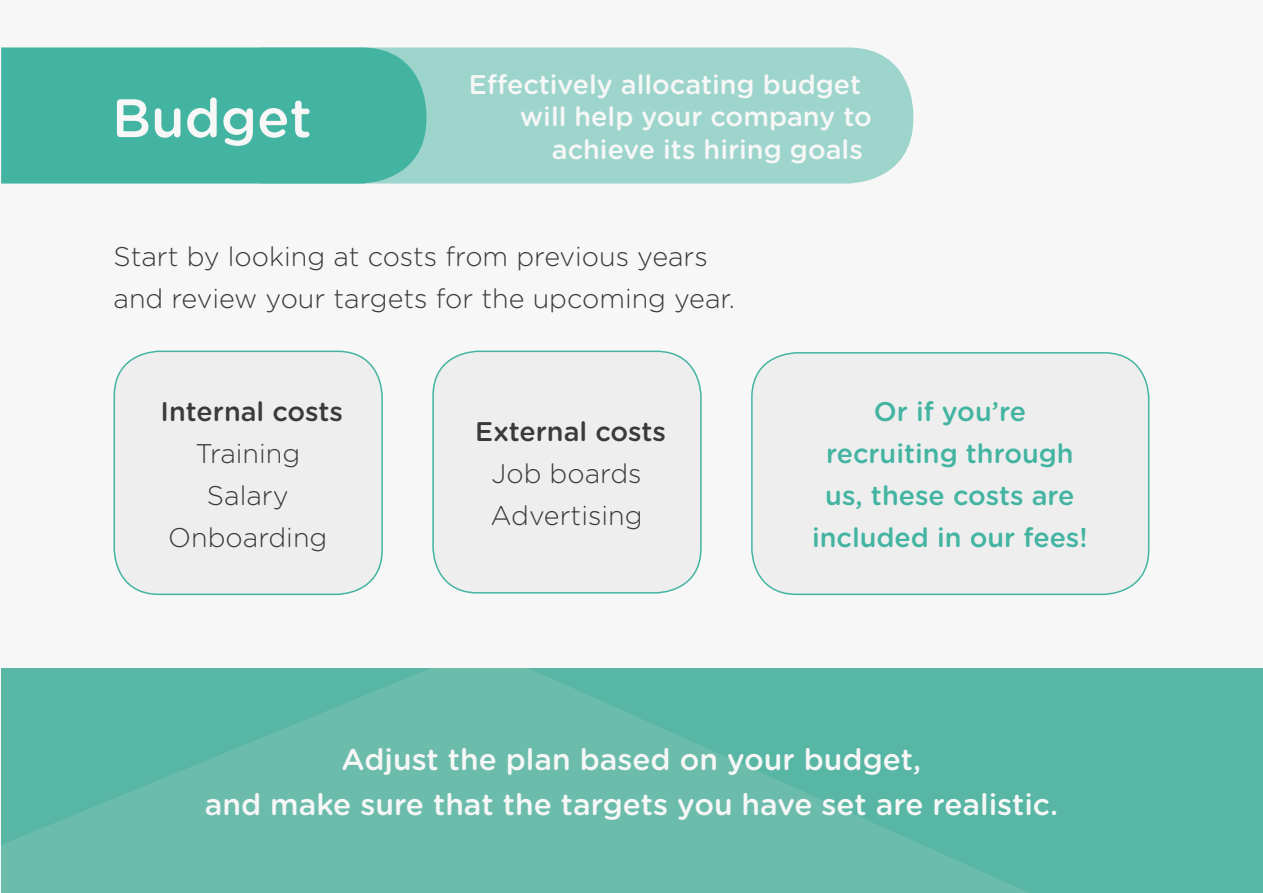
<style>
.page{position:relative;width:1263px;height:893px;background:#f7f7f7}
.page>*{position:absolute;margin:0;border:0;box-sizing:border-box;transform-origin:0 0}
.t1{font:500 54px "Gotham Rounded";color:#f7f7f7}
.t2{font:500 30px/45px "Gotham Rounded";color:#f7f7f7;text-align:center}
.t3{font:300 27px/42px "Gotham Rounded";color:#3a3a3a}
.t4{font:500 27px "Gotham Rounded";color:#f7f7f7}
.t5{font:500 27px/42px "Gotham Rounded";color:#43b4a1;text-align:center}
.t6{font:500 27px "Gotham Rounded";color:#3a3a3a}
</style>
<div class="page">
<svg style="left:1px;top:668px;width:1262px;height:225px;background:#61b8a7"></svg>
<div style="left:426px;top:47px;width:487px;height:137px;background:#9dd5cc"></div>
<div style="left:1px;top:47px;width:425px;height:137px;background:#43b4a1"></div>
<div style="left:114px;top:351px;width:268px;height:243px;background:#eeeeef;border-radius:45px"></div>
<div style="left:114px;top:351px;width:269px;height:244px;border:2px solid #43b4a1;border-radius:45px"></div>
<div style="left:433px;top:351px;width:268px;height:242px;background:#eeeeef;border-radius:45px"></div>
<div style="left:432px;top:351px;width:270px;height:243px;border:2px solid #43b4a1;border-radius:45px"></div>
<div style="left:752px;top:353px;width:397px;height:241px;background:#eeeeef;border-radius:45px"></div>
<div style="left:751px;top:352px;width:398px;height:243px;border:2px solid #43b4a1;border-radius:45px"></div>
<h1 class="t1" style="left:112px;top:79px;width:201px">Budget</h1>
<p class="t4" style="left:469px;top:65px;width:394px">Effectively allocating budget</p>
<p class="t4" style="left:520px;top:98px;width:353px">will help your company to</p>
<p class="t4" style="left:552px;top:130px;width:312px">achieve its hiring goals</p>
<p class="t3" style="left:114px;top:234px;width:623px">Start by looking at costs from previous years and review your targets for the upcoming year.</p>
<p class="t6" style="left:161px;top:392px;width:184px">Internal costs</p>
<p class="t3" style="left:168px;top:431px;width:161px;text-align:center">Training<br>Salary<br>Onboarding</p>
<p class="t6" style="left:475px;top:412px;width:192px">External costs</p>
<p class="t3" style="left:491px;top:451px;width:153px">Job boards<br>Advertising</p>
<p class="t5" style="left:812px;top:390px;width:277px">Or if you’re recruiting through us, these costs are included in our fees!</p>
<p class="t2" style="left:205px;top:736px;width:855px">Adjust the plan based on your budget,<br>and make sure that the targets you have set are realistic.</p>
</div>
